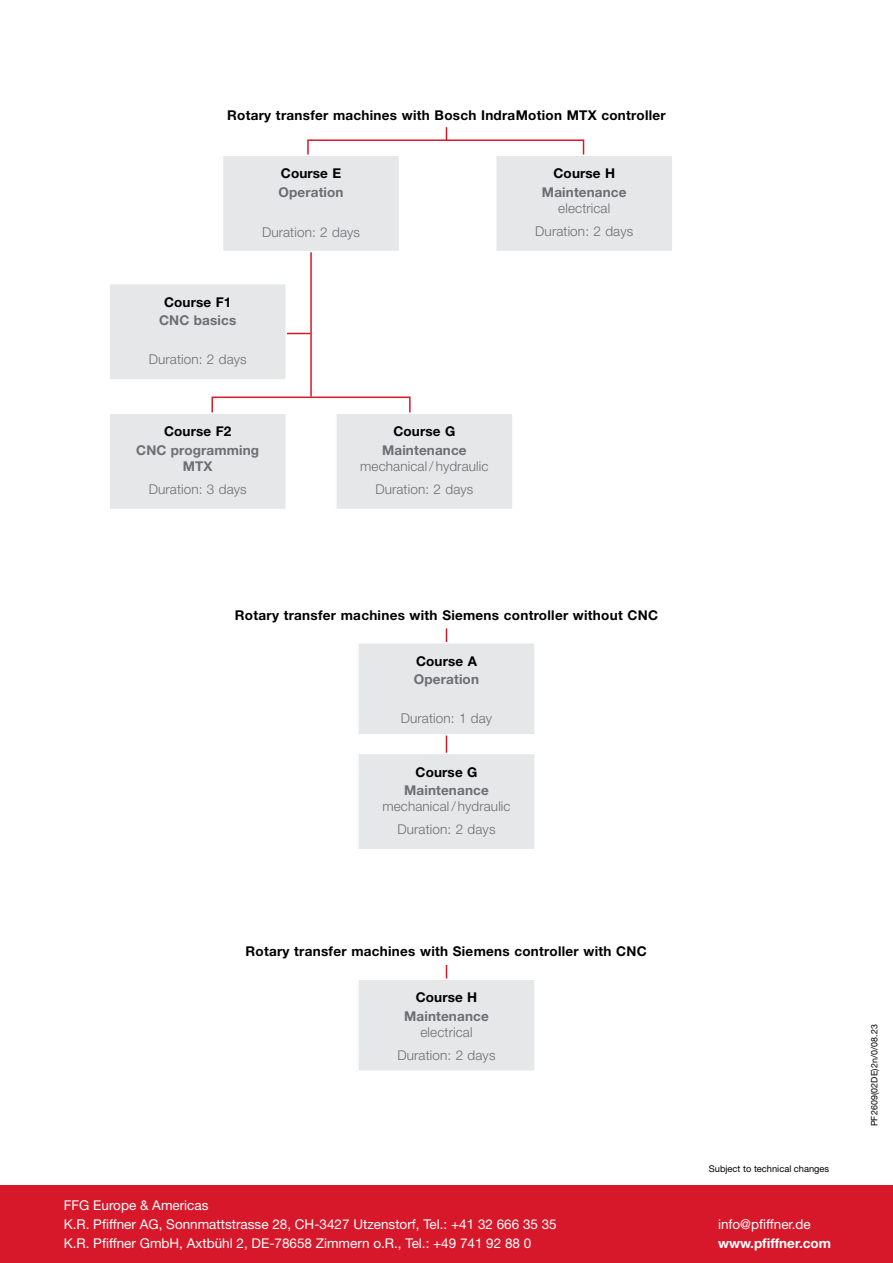
<style>
.page{position:relative;width:893px;height:1263px;background:#fff}
.page>*{position:absolute;margin:0;border:0;box-sizing:border-box;transform-origin:0 0}
.t1{font:700 13.5px "Helvetica Neue LT Pro";letter-spacing:.02em;color:#000}
.t2{font:300 13.5px/22.6px "Helvetica Neue LT Pro";letter-spacing:.01em;color:#6d6e71;text-align:center}
.t3{font:13.5px/18.8px "Helvetica Neue LT Pro";color:#fff}
.t4{font:700 13.5px/16.5px "Helvetica Neue LT Pro";letter-spacing:.01em;color:#6d6e71;text-align:center}
.t5{font:700 13.5px "Helvetica Neue LT Pro";color:#fff}
.t6{font:9.3px "Helvetica Neue LT Pro";color:#000}
.t7{font:8.85px "Helvetica Neue LT Pro";letter-spacing:.015em;color:#000}
</style>
<div class="page">
<hr style="left:446px;top:628px;width:1px;height:130px;background:#d7182a">
<hr style="left:446px;top:965px;width:1px;height:47px;background:#d7182a">
<div style="left:0;top:1185px;width:893px;height:78px;background:#d7182a"></div>
<div style="left:358px;top:643px;width:177px;height:92px;background:#e6e7e8"></div>
<div style="left:357px;top:642px;width:179px;height:93px;border:2px solid #fff"></div>
<div style="left:358px;top:979px;width:177px;height:92px;background:#e6e7e8"></div>
<div style="left:357px;top:978px;width:179px;height:94px;border:2px solid #fff"></div>
<div style="left:358px;top:753px;width:177px;height:97px;background:#e6e7e8"></div>
<div style="left:357px;top:753px;width:179px;height:97px;border:2px solid #fff"></div>
<div style="left:307px;top:139px;width:277px;height:32px;border:2px solid #d7182a"></div>
<hr style="left:310px;top:227px;width:2px;height:169px;background:#d7182a">
<svg style="left:287px;top:333px;width:24px;height:1px"></svg>
<div style="left:211px;top:396px;width:200px;height:32px;border:2px solid #d7182a"></div>
<div style="left:222px;top:155px;width:178px;height:97px;background:#e6e7e8"></div>
<div style="left:222px;top:154px;width:178px;height:98px;border:2px solid #fff"></div>
<div style="left:109px;top:284px;width:177px;height:96px;background:#e6e7e8"></div>
<div style="left:108px;top:283px;width:179px;height:98px;border:2px solid #fff"></div>
<div style="left:109px;top:413px;width:177px;height:96px;background:#e6e7e8"></div>
<div style="left:108px;top:412px;width:179px;height:98px;border:2px solid #fff"></div>
<div style="left:336px;top:413px;width:177px;height:96px;background:#e6e7e8"></div>
<div style="left:335px;top:412px;width:179px;height:98px;border:2px solid #fff"></div>
<div style="left:496px;top:155px;width:177px;height:97px;background:#e6e7e8"></div>
<div style="left:495px;top:154px;width:179px;height:98px;border:2px solid #fff"></div>
<svg style="left:446px;top:127px;width:1px;height:13px"></svg>
<p class="t1" style="left:227px;top:107px;width:440px">Rotary transfer machines with Bosch IndraMotion MTX controller</p>
<p class="t1" style="left:281px;top:165px;width:62px">Course E</p>
<p class="t4" style="left:278px;top:183px;width:67px">Operation</p>
<p class="t2" style="left:262px;top:221px;width:100px">Duration: 2 days</p>
<p class="t1" style="left:164px;top:293px;width:69px">Course F1</p>
<p class="t4" style="left:159px;top:311px;width:79px">CNC basics</p>
<p class="t2" style="left:149px;top:348px;width:100px">Duration: 2 days</p>
<p class="t1" style="left:164px;top:423px;width:69px">Course F2</p>
<p class="t4" style="left:136px;top:441px;width:124px">CNC programming<br>MTX</p>
<p class="t2" style="left:149px;top:477px;width:100px">Duration: 3 days</p>
<p class="t1" style="left:393px;top:423px;width:63px">Course G</p>
<p class="t4" style="left:382px;top:441px;width:86px">Maintenance</p>
<p class="t2" style="left:360px;top:455px;width:130px">mechanical/ hydraulic<br>Duration: 2 days</p>
<p class="t1" style="left:553px;top:165px;width:63px">Course H</p>
<p class="t4" style="left:542px;top:183px;width:86px">Maintenance</p>
<p class="t2" style="left:535px;top:197px;width:100px">electrical<br>Duration: 2 days</p>
<p class="t1" style="left:235px;top:606px;width:425px">Rotary transfer machines with Siemens controller without CNC</p>
<p class="t1" style="left:416px;top:652px;width:62px">Course A</p>
<p class="t4" style="left:414px;top:671px;width:67px">Operation</p>
<p class="t2" style="left:401px;top:707px;width:93px">Duration: 1 day</p>
<p class="t1" style="left:416px;top:763px;width:63px">Course G</p>
<p class="t4" style="left:404px;top:781px;width:86px">Maintenance</p>
<p class="t2" style="left:382px;top:795px;width:130px">mechanical/ hydraulic<br>Duration: 2 days</p>
<p class="t1" style="left:245px;top:942px;width:403px">Rotary transfer machines with Siemens controller with CNC</p>
<p class="t1" style="left:416px;top:989px;width:63px">Course H</p>
<p class="t4" style="left:404px;top:1007px;width:86px">Maintenance</p>
<p class="t2" style="left:397px;top:1021px;width:100px">electrical<br>Duration: 2 days</p>
<p class="t3" style="left:64px;top:1196px;width:494px">FFG Europe &amp; Americas<br>K.R. Pfiffner AG, Sonnmattstrasse 28, CH-3427 Utzenstorf, Tel.: +41 32 666 35 35<br>K.R. Pfiffner GmbH, Axtbühl 2, DE-78658 Zimmern o.R., Tel.: +49 741 92 88 0</p>
<p class="t6" style="left:709px;top:1163px;width:122px">Subject to technical changes</p>
<p class="t3" style="left:718px;top:1214px;width:94px">info@pfiffner.de</p>
<p class="t5" style="left:718px;top:1234px;width:114px">www.pfiffner.com</p>
<p class="t7" style="left:869px;top:1126px;width:104px;rotate:-90deg">PF2609(02DE)2n/0/08.23</p>
</div>
